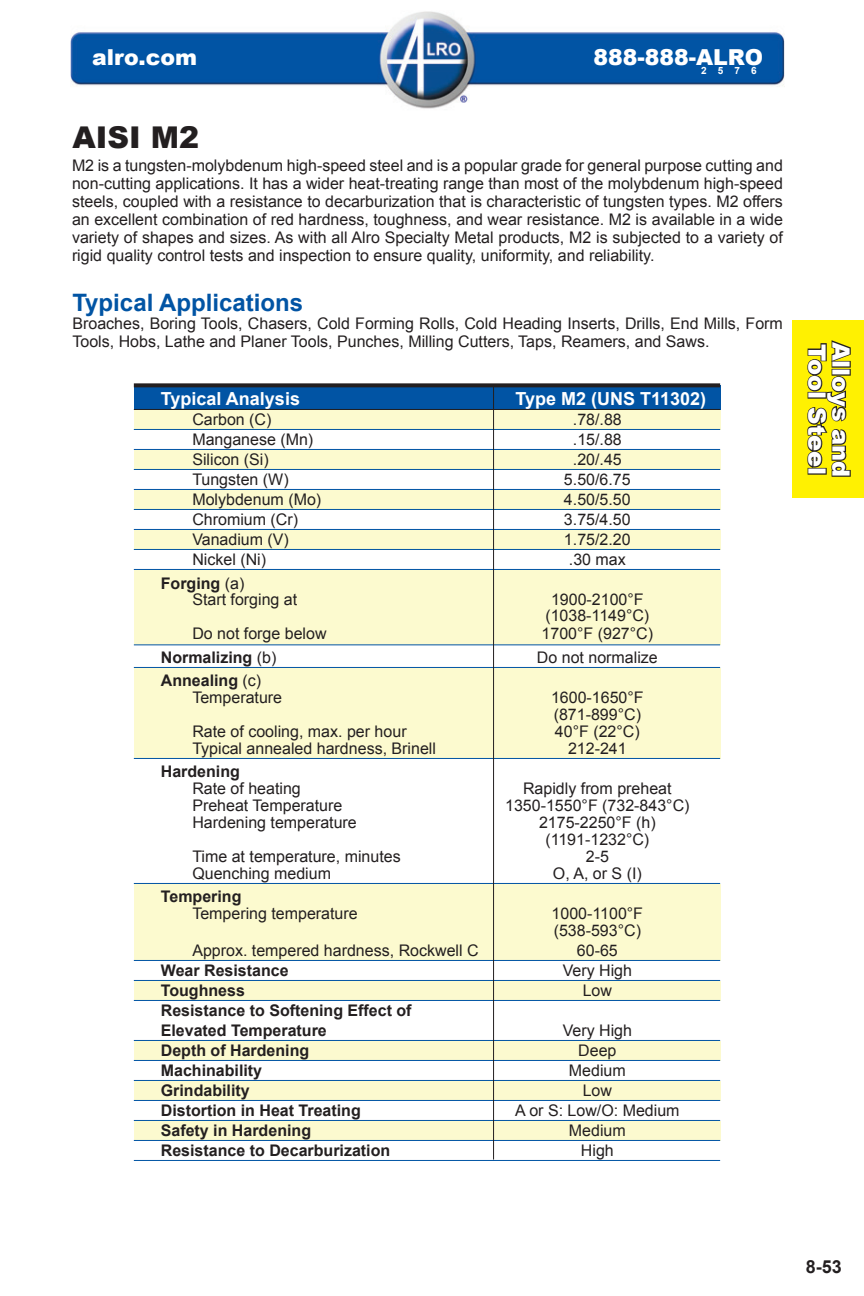
<style>
.page{position:relative;width:864px;height:1296px;background:#fff}
.page>*{position:absolute;margin:0;border:0;box-sizing:border-box;transform-origin:0 0}
.Biggie_Titles{font:900 30px "Arial";color:#231f20}
.Sub_Titles{font:700 24px "Arial";color:#0154a4}
.t1{font:900 24px "Arial";color:#fff}
.t2{font:900 22px "Arial";color:#fff}
.charts2{font:700 18px "Arial";color:#fff}
.t3{font:700 18px "Arial";color:#231f20}
.Main_Body{font:16px/18px "Arial";color:#231f20;text-align:justify}
.t4{font:700 16px/20px "Arial";color:#231f20}
.t5{font:700 10px "Arial";color:#fff}
.s1{font-weight:400}
</style>
<div class="page">
<img style="left:70px;top:11px;width:715px;height:98px">
<div style="left:792px;top:321px;width:72px;height:177px;background:#fff101"></div>
<svg style="left:807px;top:340px;width:44px;height:137px"></svg>
<div style="left:808px;top:468px;width:19px;height:7px;border:2px solid #231f20"></div>
<div style="left:134px;top:385px;width:586px;height:25px;background:#0154a4"></div>
<svg style="left:134px;top:383px;width:586px;height:4px;fill:#231f20"></svg>
<hr style="left:134px;top:409px;width:586px;height:1px;background:#231f20">
<div style="left:134px;top:410px;width:586px;height:19px;background:#fcfacf"></div>
<hr style="left:134px;top:429px;width:586px;height:1px;background:#0154a4">
<hr style="left:134px;top:449px;width:586px;height:1px;background:#0154a4">
<div style="left:134px;top:450px;width:586px;height:19px;background:#fcfacf"></div>
<hr style="left:134px;top:469px;width:586px;height:1px;background:#0154a4">
<hr style="left:134px;top:489px;width:586px;height:1px;background:#0154a4">
<div style="left:134px;top:490px;width:586px;height:19px;background:#fcfacf"></div>
<hr style="left:134px;top:509px;width:586px;height:1px;background:#0154a4">
<hr style="left:134px;top:529px;width:586px;height:1px;background:#0154a4">
<div style="left:134px;top:530px;width:586px;height:19px;background:#fcfacf"></div>
<hr style="left:134px;top:549px;width:586px;height:1px;background:#0154a4">
<hr style="left:134px;top:569px;width:586px;height:1px;background:#0154a4">
<div style="left:134px;top:570px;width:586px;height:23px;background:#fcfacf"></div>
<div style="left:134px;top:586px;width:586px;height:23px;background:#fcfacf"></div>
<div style="left:134px;top:602px;width:586px;height:23px;background:#fcfacf"></div>
<div style="left:134px;top:620px;width:586px;height:25px;background:#fcfacf"></div>
<hr style="left:134px;top:644px;width:586px;height:1px;background:#0154a4">
<hr style="left:134px;top:667px;width:586px;height:1px;background:#0154a4">
<div style="left:134px;top:668px;width:586px;height:22px;background:#fcfacf"></div>
<div style="left:134px;top:685px;width:586px;height:22px;background:#fcfacf"></div>
<div style="left:134px;top:702px;width:586px;height:22px;background:#fcfacf"></div>
<div style="left:134px;top:719px;width:586px;height:22px;background:#fcfacf"></div>
<div style="left:134px;top:736px;width:586px;height:22px;background:#fcfacf"></div>
<hr style="left:134px;top:758px;width:586px;height:1px;background:#0154a4">
<hr style="left:134px;top:883px;width:586px;height:1px;background:#0154a4">
<div style="left:134px;top:884px;width:586px;height:22px;background:#fcfacf"></div>
<div style="left:134px;top:901px;width:586px;height:22px;background:#fcfacf"></div>
<div style="left:134px;top:918px;width:586px;height:22px;background:#fcfacf"></div>
<div style="left:134px;top:938px;width:586px;height:22px;background:#fcfacf"></div>
<hr style="left:134px;top:960px;width:586px;height:1px;background:#0154a4">
<hr style="left:134px;top:980px;width:586px;height:1px;background:#0154a4">
<div style="left:134px;top:981px;width:586px;height:19px;background:#fcfacf"></div>
<hr style="left:134px;top:1000px;width:586px;height:1px;background:#0154a4">
<hr style="left:134px;top:1040px;width:586px;height:1px;background:#0154a4">
<div style="left:134px;top:1041px;width:586px;height:19px;background:#fcfacf"></div>
<hr style="left:134px;top:1060px;width:586px;height:1px;background:#0154a4">
<hr style="left:134px;top:1080px;width:586px;height:1px;background:#0154a4">
<div style="left:134px;top:1081px;width:586px;height:19px;background:#fcfacf"></div>
<hr style="left:134px;top:1100px;width:586px;height:1px;background:#0154a4">
<hr style="left:134px;top:1120px;width:586px;height:1px;background:#0154a4">
<div style="left:134px;top:1121px;width:586px;height:19px;background:#fcfacf"></div>
<hr style="left:134px;top:1140px;width:586px;height:1px;background:#0154a4">
<hr style="left:134px;top:1160px;width:586px;height:1px;background:#0154a4">
<hr style="left:493px;top:385px;width:1px;height:775px;background:#231f20">
<h3 class="t2" style="left:92px;top:41px;width:107px">alro.com</h3>
<h3 class="t2" style="left:593px;top:41px;width:171px">888-888-ALRO</h3>
<p class="t5" style="left:701px;top:64px;width:57px">2 5 7 6</p>
<p class="Biggie_Titles" style="left:72px;top:116px;width:128px">AISI M2</p>
<p class="Main_Body" style="left:72px;top:157px;width:712px">M2 is a tungsten-molybdenum high-speed steel and is a popular grade for general purpose cutting and non-cutting applications. It has a wider heat-treating range than most of the molybdenum high-speed steels, coupled with a resistance to decarburization that is characteristic of tungsten types. M2 offers an excellent combination of red hardness, toughness, and wear resistance. M2 is available in a wide variety of shapes and sizes. As with all Alro Specialty Metal products, M2 is subjected to a variety of rigid quality control tests and inspection to ensure quality, uniformity, and reliability.</p>
<p class="Sub_Titles" style="left:72px;top:287px;width:232px">Typical Applications</p>
<p class="Main_Body" style="left:72px;top:315px;width:712px">Broaches, Boring Tools, Chasers, Cold Forming Rolls, Cold Heading Inserts, Drills, End Mills, Form<br>Tools, Hobs, Lathe and Planer Tools, Punches, Milling Cutters, Taps, Reamers, and Saws.</p>
<p class="charts2" style="left:161px;top:386px;width:141px">Typical Analysis</p>
<p class="charts2" style="left:515px;top:386px;width:192px">Type M2 (UNS T11302)</p>
<p class="Main_Body" style="left:192px;top:410px;width:81px">Carbon (C)</p>
<p class="Main_Body" style="left:573px;top:410px;width:50px">.78/.88</p>
<p class="Main_Body" style="left:192px;top:430px;width:122px">Manganese (Mn)</p>
<p class="Main_Body" style="left:573px;top:430px;width:50px">.15/.88</p>
<p class="Main_Body" style="left:192px;top:450px;width:78px">Silicon (Si)</p>
<p class="Main_Body" style="left:573px;top:450px;width:50px">.20/.45</p>
<p class="Main_Body" style="left:192px;top:470px;width:98px">Tungsten (W)</p>
<p class="Main_Body" style="left:564px;top:470px;width:68px">5.50/6.75</p>
<p class="Main_Body" style="left:192px;top:490px;width:130px">Molybdenum (Mo)</p>
<p class="Main_Body" style="left:564px;top:490px;width:68px">4.50/5.50</p>
<p class="Main_Body" style="left:192px;top:510px;width:107px">Chromium (Cr)</p>
<p class="Main_Body" style="left:564px;top:510px;width:68px">3.75/4.50</p>
<p class="Main_Body" style="left:192px;top:530px;width:98px">Vanadium (V)</p>
<p class="Main_Body" style="left:564px;top:530px;width:68px">1.75/2.20</p>
<p class="Main_Body" style="left:192px;top:550px;width:75px">Nickel (Ni)</p>
<p class="Main_Body" style="left:569px;top:550px;width:58px">.30 max</p>
<p class="t4" style="left:161px;top:574px;width:85px">Forging <span class="s1">(a)</span></p>
<p class="Main_Body" style="left:192px;top:590px;width:106px">Start forging at</p>
<p class="Main_Body" style="left:551px;top:590px;width:94px">1900-2100°F</p>
<p class="Main_Body" style="left:545px;top:606px;width:105px">(1038-1149°C)</p>
<p class="Main_Body" style="left:192px;top:624px;width:136px">Do not forge below</p>
<p class="Main_Body" style="left:542px;top:624px;width:113px">1700°F (927°C)</p>
<p class="t4" style="left:161px;top:648px;width:117px">Normalizing <span class="s1">(b)</span></p>
<p class="Main_Body" style="left:537px;top:648px;width:122px">Do not normalize</p>
<p class="t4" style="left:161px;top:671px;width:102px">Annealing <span class="s1">(c)</span></p>
<p class="Main_Body" style="left:192px;top:688px;width:91px">Temperature</p>
<p class="Main_Body" style="left:551px;top:688px;width:94px">1600-1650°F</p>
<p class="Main_Body" style="left:554px;top:705px;width:89px">(871-899°C)</p>
<p class="Main_Body" style="left:192px;top:722px;width:216px">Rate of cooling, max. per hour</p>
<p class="Main_Body" style="left:555px;top:722px;width:86px">40°F (22°C)</p>
<p class="Main_Body" style="left:192px;top:739px;width:245px">Typical annealed hardness, Brinell</p>
<p class="Main_Body" style="left:568px;top:739px;width:60px">212-241</p>
<p class="t4" style="left:161px;top:762px;width:81px">Hardening</p>
<p class="Main_Body" style="left:192px;top:779px;width:110px">Rate of heating</p>
<p class="Main_Body" style="left:523px;top:779px;width:150px">Rapidly from preheat</p>
<p class="Main_Body" style="left:192px;top:796px;width:151px">Preheat Temperature</p>
<p class="Main_Body" style="left:505px;top:796px;width:186px">1350-1550°F (732-843°C)</p>
<p class="Main_Body" style="left:192px;top:813px;width:166px">Hardening temperature</p>
<p class="Main_Body" style="left:539px;top:813px;width:118px">2175-2250°F (h)</p>
<p class="Main_Body" style="left:545px;top:830px;width:105px">(1191-1232°C)</p>
<p class="Main_Body" style="left:192px;top:847px;width:210px">Time at temperature, minutes</p>
<p class="Main_Body" style="left:586px;top:847px;width:25px">2-5</p>
<p class="Main_Body" style="left:192px;top:864px;width:140px">Quenching medium</p>
<p class="Main_Body" style="left:553px;top:864px;width:90px">O, A, or S (I)</p>
<p class="t4" style="left:161px;top:887px;width:82px">Tempering</p>
<p class="Main_Body" style="left:192px;top:904px;width:167px">Tempering temperature</p>
<p class="Main_Body" style="left:552px;top:904px;width:93px">1000-1100°F</p>
<p class="Main_Body" style="left:554px;top:921px;width:89px">(538-593°C)</p>
<p class="Main_Body" style="left:192px;top:941px;width:288px">Approx. tempered hardness, Rockwell C</p>
<p class="Main_Body" style="left:577px;top:941px;width:42px">60-65</p>
<p class="t4" style="left:161px;top:961px;width:129px">Wear Resistance</p>
<p class="Main_Body" style="left:563px;top:961px;width:71px">Very High</p>
<p class="t4" style="left:161px;top:981px;width:86px">Toughness</p>
<p class="Main_Body" style="left:583px;top:981px;width:31px">Low</p>
<p class="t4" style="left:161px;top:1001px;width:252px">Resistance to Softening Effect of<br>Elevated Temperature</p>
<p class="Main_Body" style="left:563px;top:1021px;width:71px">Very High</p>
<p class="t4" style="left:161px;top:1041px;width:150px">Depth of Hardening</p>
<p class="Main_Body" style="left:578px;top:1041px;width:40px">Deep</p>
<p class="t4" style="left:161px;top:1061px;width:103px">Machinability</p>
<p class="Main_Body" style="left:569px;top:1061px;width:58px">Medium</p>
<p class="t4" style="left:161px;top:1081px;width:90px">Grindability</p>
<p class="Main_Body" style="left:583px;top:1081px;width:31px">Low</p>
<p class="t4" style="left:161px;top:1101px;width:202px">Distortion in Heat Treating</p>
<p class="Main_Body" style="left:515px;top:1101px;width:166px">A or S: Low/O: Medium</p>
<p class="t4" style="left:161px;top:1121px;width:152px">Safety in Hardening</p>
<p class="Main_Body" style="left:569px;top:1121px;width:58px">Medium</p>
<p class="t4" style="left:161px;top:1141px;width:231px">Resistance to Decarburization</p>
<p class="Main_Body" style="left:581px;top:1141px;width:34px">High</p>
<h2 class="t1" style="left:835px;top:344px;width:133px;rotate:90deg">Tool Steel</h2>
<h2 class="t1" style="left:859px;top:342px;width:137px;rotate:90deg">Alloys and</h2>
<p class="t3" style="left:806px;top:1255px;width:38px">8-53</p>
</div>
